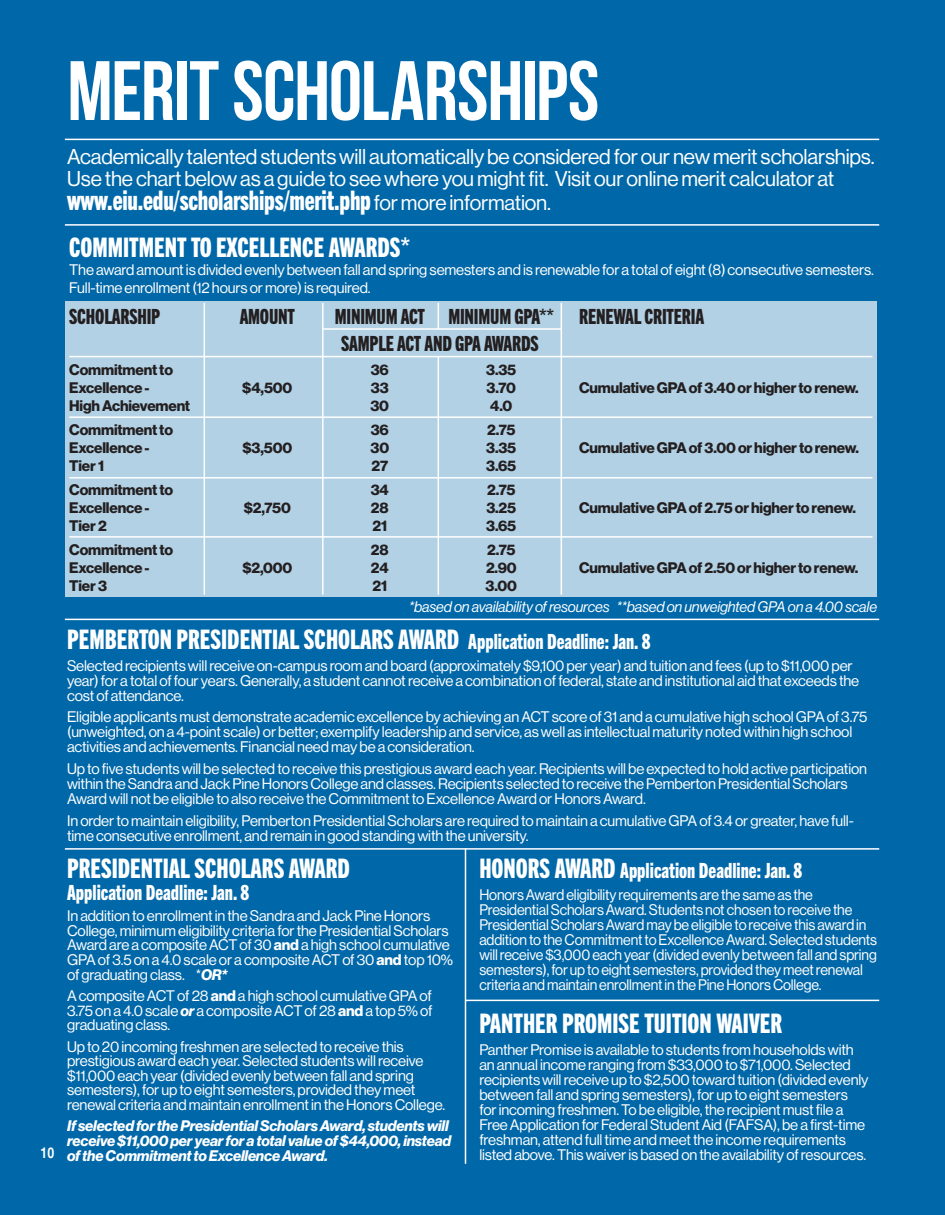
<style>
.page{position:relative;width:945px;height:1215px;background:#0068a9}
.page>*{position:absolute;margin:0;border:0;box-sizing:border-box;transform-origin:0 0}
.t1{font:84px "Bebas Neue";letter-spacing:-.01em;color:#fff}
.t2{font:27px "Trade Gothic Next LT Pro Hv Cm";color:#fff}
.t3{font:21px/22.5px "N Haas Grotesk DS Std 55 Rg";letter-spacing:-.01em;color:#fff}
.t4{font:21px/27px "Trade Gothic Next LT Pro Hv Cm";letter-spacing:-.01em;color:#231f20}
.t5{font:21px "Trade Gothic Next LT Pro Hv Cm";color:#fff}
.t6{font:15px/15px "N Haas Grotesk DS Std 55 Rg";letter-spacing:-.01em;color:#fff}
.t7{font:15px/15px "N Haas Grotesk DS Std 55 Rg";letter-spacing:-.01em;color:#fff;scale:.96 1}
.t8{font:15px "N Haas Grotesk DS Std 75 Bd";letter-spacing:-.01em;color:#231f20}
.t9{font:15px/14.9px "N Haas Grotesk DS Std 76 Bd It";letter-spacing:-.01em;color:#fff}
.t10{font:15px "N Haas Grotesk DS Std 56 It";letter-spacing:-.01em;color:#fff}
.t11{font:700 condensed 15px "Helvetica Com";color:#fff}
.s1{font-family:"N Haas Grotesk DS Std 55 Rg";font-size:21px}
.s2{font-size:21px}
.s3{font-family:"N Haas Grotesk DS Std 75 Bd"}
.s4{font-family:"N Haas Grotesk DS Std 76 Bd It"}
.s5{font-size:27px}
</style>
<div class="page">
<hr style="left:65px;top:139px;width:814px;height:1px;background:#fff">
<hr style="left:65px;top:224px;width:814px;height:2px;background:#fff">
<hr style="left:65px;top:619px;width:814px;height:1px;background:#fff">
<hr style="left:65px;top:848px;width:814px;height:2px;background:#fff">
<hr style="left:466px;top:1000px;width:413px;height:1px;background:#fff">
<div style="left:65px;top:301px;width:811px;height:296px;background:#b2d1e5"></div>
<hr style="left:322px;top:328px;width:240px;height:2px;background:#fff">
<hr style="left:69px;top:356px;width:803px;height:1px;background:#fff">
<hr style="left:69px;top:416px;width:803px;height:2px;background:#fff">
<hr style="left:69px;top:477px;width:803px;height:2px;background:#fff">
<hr style="left:69px;top:536px;width:803px;height:2px;background:#fff">
<hr style="left:322px;top:303px;width:2px;height:292px;background:#fff">
<hr style="left:204px;top:303px;width:1px;height:292px;background:#fff">
<svg style="left:438px;top:303px;width:1px;height:25px"></svg>
<hr style="left:561px;top:303px;width:1px;height:292px;background:#fff">
<hr style="left:438px;top:357px;width:1px;height:238px;background:#fff">
<hr style="left:465px;top:848px;width:1px;height:316px;background:#fff">
<p class="t11" style="left:40px;top:1144px;width:15px">10</p>
<h1 class="t1" style="left:67px;top:45px;width:533px">MERIT SCHOLARSHIPS</h1>
<h3 class="t3" style="left:67px;top:145px;width:809px">Academically talented students will automatically be considered for our new merit scholarships.<br>Use the chart below as a guide to see where you might fit. Visit our online merit calculator at</h3>
<h2 class="t2" style="left:67px;top:183px;width:485px">www.eiu.edu/scholarships/merit.php <span class="s1">for more information.</span></h2>
<h2 class="t2" style="left:69px;top:229px;width:343px">COMMITMENT TO EXCELLENCE AWARDS*</h2>
<p class="t6" style="left:69px;top:261px;width:806px;line-height:18px">The award amount is divided evenly between fall and spring semesters and is renewable for a total of eight (8) consecutive semesters.<br>Full-time enrollment (12 hours or more) is required.</p>
<h3 class="t4" style="left:69px;top:301px;width:93px">SCHOLARSHIP</h3>
<h3 class="t4" style="left:240px;top:301px;width:57px">AMOUNT</h3>
<h3 class="t4" style="left:341px;top:301px;width:365px;text-indent:-6px">MINIMUM ACT MINIMUM GPA** RENEWAL CRITERIA<br>SAMPLE ACT AND GPA AWARDS</h3>
<p class="t8" style="left:69px;top:360px;width:105px">Commitment to</p>
<p class="t8" style="left:371px;top:360px;width:20px">36</p>
<p class="t8" style="left:486px;top:360px;width:32px">3.35</p>
<p class="t8" style="left:69px;top:378px;width:82px">Excellence -</p>
<p class="t8" style="left:242px;top:378px;width:52px">$4,500</p>
<p class="t8" style="left:371px;top:378px;width:19px">33</p>
<p class="t8" style="left:487px;top:378px;width:31px">3.70</p>
<p class="t8" style="left:579px;top:378px;width:281px">Cumulative GPA of 3.40 or higher to renew.</p>
<p class="t8" style="left:69px;top:396px;width:123px">High Achievement</p>
<p class="t8" style="left:370px;top:396px;width:20px">30</p>
<p class="t8" style="left:490px;top:396px;width:24px">4.0</p>
<p class="t8" style="left:69px;top:420px;width:105px">Commitment to</p>
<p class="t8" style="left:371px;top:420px;width:20px">36</p>
<p class="t8" style="left:487px;top:420px;width:30px">2.75</p>
<p class="t8" style="left:69px;top:438px;width:82px">Excellence -</p>
<p class="t8" style="left:242px;top:438px;width:51px">$3,500</p>
<p class="t8" style="left:371px;top:438px;width:20px">30</p>
<p class="t8" style="left:486px;top:438px;width:32px">3.35</p>
<p class="t8" style="left:579px;top:438px;width:281px">Cumulative GPA of 3.00 or higher to renew.</p>
<p class="t8" style="left:69px;top:456px;width:36px">Tier 1</p>
<p class="t8" style="left:371px;top:456px;width:18px">27</p>
<p class="t8" style="left:486px;top:456px;width:31px">3.65</p>
<p class="t8" style="left:69px;top:480px;width:105px">Commitment to</p>
<p class="t8" style="left:371px;top:480px;width:20px">34</p>
<p class="t8" style="left:487px;top:480px;width:30px">2.75</p>
<p class="t8" style="left:69px;top:498px;width:82px">Excellence -</p>
<p class="t8" style="left:244px;top:498px;width:49px">$2,750</p>
<p class="t8" style="left:371px;top:498px;width:19px">28</p>
<p class="t8" style="left:486px;top:498px;width:31px">3.25</p>
<p class="t8" style="left:579px;top:498px;width:278px">Cumulative GPA of 2.75 or higher to renew.</p>
<p class="t8" style="left:69px;top:516px;width:39px">Tier 2</p>
<p class="t8" style="left:372px;top:516px;width:16px">21</p>
<p class="t8" style="left:486px;top:516px;width:31px">3.65</p>
<p class="t8" style="left:69px;top:540px;width:105px">Commitment to</p>
<p class="t8" style="left:371px;top:540px;width:19px">28</p>
<p class="t8" style="left:487px;top:540px;width:30px">2.75</p>
<p class="t8" style="left:69px;top:558px;width:82px">Excellence -</p>
<p class="t8" style="left:242px;top:558px;width:51px">$2,000</p>
<p class="t8" style="left:371px;top:558px;width:19px">24</p>
<p class="t8" style="left:486px;top:558px;width:32px">2.90</p>
<p class="t8" style="left:579px;top:558px;width:281px">Cumulative GPA of 2.50 or higher to renew.</p>
<p class="t8" style="left:69px;top:576px;width:39px">Tier 3</p>
<p class="t8" style="left:372px;top:576px;width:16px">21</p>
<p class="t8" style="left:486px;top:576px;width:33px">3.00</p>
<p class="t10" style="left:409px;top:598px;width:470px">*based on availability of resources **based on unweighted GPA on a 4.00 scale</p>
<h2 class="t2" style="left:67px;top:621px;width:585px">PEMBERTON PRESIDENTIAL SCHOLARS AWARD <span class="s2">Application Deadline: Jan. 8</span></h2>
<p class="t6" style="left:67px;top:658px;width:794px">Selected recipients will receive on-campus room and board (approximately $9,100 per year) and tuition and fees (up to $11,000 per year) for a total of four years. Generally, a student cannot receive a combination of federal, state and institutional aid that exceeds the cost of attendance.</p>
<p class="t6" style="left:67px;top:710px;width:802px">Eligible applicants must demonstrate academic excellence by achieving an ACT score of 31 and a cumulative high school GPA of 3.75 (unweighted, on a 4-point scale) or better; exemplify leadership and service, as well as intellectual maturity noted within high school activities and achievements. Financial need may be a consideration.</p>
<p class="t6" style="left:67px;top:761px;width:802px">Up to five students will be selected to receive this prestigious award each year. Recipients will be expected to hold active participation within the Sandra and Jack Pine Honors College and classes. Recipients selected to receive the Pemberton Presidential Scholars<br>Award will not be eligible to also receive the Commitment to Excellence Award or Honors Award.</p>
<p class="t6" style="left:67px;top:813px;width:788px">In order to maintain eligibility, Pemberton Presidential Scholars are required to maintain a cumulative GPA of 3.4 or greater, have full&shy;time consecutive enrollment, and remain in good standing with the university.</p>
<h2 class="t2" style="left:67px;top:850px;width:284px">PRESIDENTIAL SCHOLARS AWARD</h2>
<h3 class="t5" style="left:67px;top:878px;width:184px">Application Deadline: Jan. 8</h3>
<p class="t6" style="left:67px;top:909px;width:388px">In addition to enrollment in the Sandra and Jack Pine Honors College, minimum eligibility criteria for the Presidential Scholars Award are a composite ACT of 30 <span class="s3">and</span> a high school cumulative GPA of 3.5 on a 4.0 scale or a composite ACT of 30 <span class="s3">and</span> top 10% of graduating class. *<span class="s4">OR*</span></p>
<p class="t6" style="left:67px;top:988px;width:367px;text-align:justify">A composite ACT of 28 <span class="s3">and</span> a high school cumulative GPA of 3.75 on a 4.0 scale <span class="s4">or</span> a composite ACT of 28 <span class="s3">and</span> a top 5% of graduating class.</p>
<p class="t6" style="left:67px;top:1039px;width:380px">Up to 20 incoming freshmen are selected to receive this prestigious award each year. Selected students will receive $11,000 each year (divided evenly between fall and spring semesters), for up to eight semesters, provided they meet renewal criteria and maintain enrollment in the Honors College.</p>
<p class="t9" style="left:67px;top:1119px;width:386px">If selected for the Presidential Scholars Award, students will receive $11,000 per year for a total value of $44,000, instead of the Commitment to Excellence Award.</p>
<h3 class="t5" style="left:479px;top:856px;width:325px"><span class="s5">HONORS AWARD</span> Application Deadline: Jan. 8</h3>
<p class="t7" style="left:479px;top:887px;width:416px">Honors Award eligibility requirements are the same as the Presidential Scholars Award. Students not chosen to receive the Presidential Scholars Award may be eligible to receive this award in addition to the Commitment to Excellence Award. Selected students will receive $3,000 each year (divided evenly between fall and spring semesters), for up to eight semesters, provided they meet renewal criteria and maintain enrollment in the Pine Honors College.</p>
<h2 class="t2" style="left:479px;top:1005px;width:304px">PANTHER PROMISE TUITION WAIVER</h2>
<p class="t6" style="left:479px;top:1042px;width:391px">Panther Promise is available to students from households with an annual income ranging from $33,000 to $71,000. Selected recipients will receive up to $2,500 toward tuition (divided evenly between fall and spring semesters), for up to eight semesters for incoming freshmen. To be eligible, the recipient must file a Free Application for Federal Student Aid (FAFSA), be a first-time freshman, attend full time and meet the income requirements listed above. This waiver is based on the availability of resources.</p>
</div>
